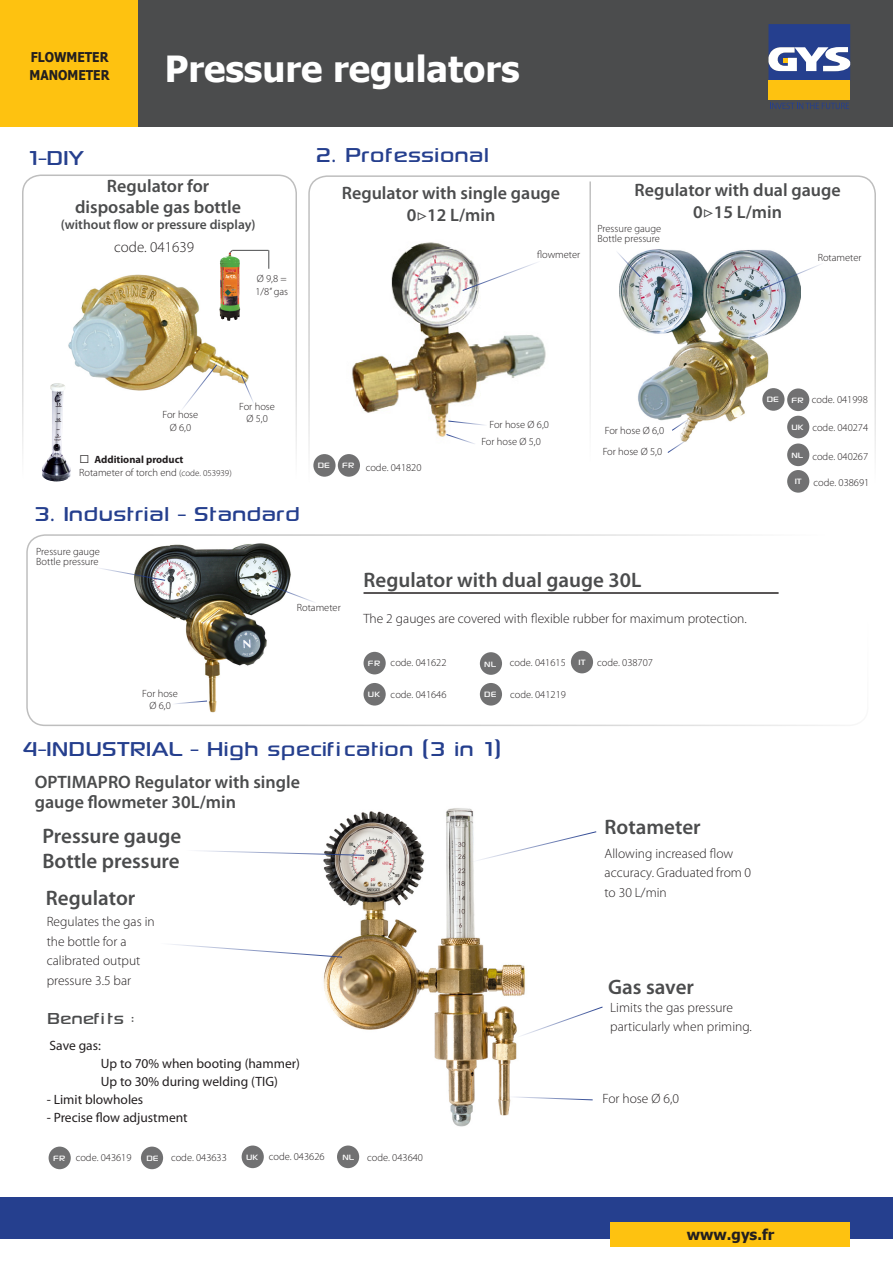
<style>
.page{position:relative;width:893px;height:1263px;background:#fff}
.page>*{position:absolute;margin:0;border:0;box-sizing:border-box;transform-origin:0 0}
.t1{font:700 36px "Tahoma";color:#fff}
.t2{font:28.5px "Sony Sketch EF";color:#253f8e}
.t3{font:22.5px "Sony Sketch EF";color:#4b4c4d}
.t4{font:600 21px "Myriad Pro";color:#4b4c4d}
.t5{font:600 18px "Myriad Pro";color:#4b4c4d}
.t6{font:300 15px "Myriad Pro";color:#231f20}
.t7{font:700 15px "Tahoma";color:#231f20}
.t8{font:300 13.5px/19.5px "Myriad Pro";color:#231f20}
.t9{font:13.5px "Myriad Pro";color:#231f20}
.t10{font:600 13.5px "Myriad Pro";color:#4b4c4d}
.t11{font:700 13.5px "Tahoma";color:#231f20;scale:.9 1}
.t12{font:10.95px "Sony Sketch EF";color:#fff}
.t13{font:300 10.5px "Myriad Pro";color:#231f20}
.t14{font:700 10.5px "Myriad Pro";color:#231f20}
.s1{font-family:"Minion Pro";font-weight:400}
.s2{font-family:"Tahoma"}
.s3{font-size:9px}
</style>
<div class="page">
<div style="left:26px;top:534px;width:842px;height:192px;border:2px solid #bebebe;border-radius:18px"></div>
<div style="left:22px;top:175px;width:275px;height:318px;border:2px solid #bebebe;border-radius:18px"></div>
<div style="left:308px;top:175px;width:568px;height:322px;border:2px solid #bebebe;border-radius:18px"></div>
<img style="left:134px;top:543px;width:157px;height:170px">
<img style="left:68px;top:274px;width:180px;height:117px">
<img style="left:352px;top:242px;width:194px;height:195px">
<img style="left:619px;top:249px;width:181px;height:190px">
<hr style="left:589px;top:181px;width:2px;height:281px;background:#bebebe">
<hr style="left:363px;top:592px;width:416px;height:2px;background:#231f20">
<div style="left:137px;top:0;width:756px;height:127px;background:#4b4c4d"></div>
<div style="left:768px;top:81px;width:82px;height:19px;background:#fec210"></div>
<svg style="left:768px;top:24px;width:82px;height:57px;background:#6374a7"></svg>
<svg style="left:770px;top:103px;width:79px;height:6px"></svg>
<div style="left:0;top:0;width:137px;height:127px;background:#fec210"></div>
<div style="left:0;top:1197px;width:893px;height:41px;background:#253f8e"></div>
<div style="left:610px;top:1223px;width:240px;height:24px;background:#fec210"></div>
<svg style="left:180px;top:364px;width:37px;height:45px"></svg>
<svg style="left:241px;top:375px;width:13px;height:28px"></svg>
<svg style="left:448px;top:421px;width:39px;height:5px"></svg>
<svg style="left:667px;top:439px;width:21px;height:14px"></svg>
<svg style="left:462px;top:261px;width:79px;height:30px"></svg>
<svg style="left:756px;top:262px;width:65px;height:30px"></svg>
<svg style="left:617px;top:250px;width:24px;height:27px"></svg>
<svg style="left:446px;top:434px;width:30px;height:10px"></svg>
<svg style="left:672px;top:418px;width:18px;height:13px"></svg>
<img style="left:42px;top:383px;width:29px;height:99px">
<svg style="left:99px;top:567px;width:67px;height:14px"></svg>
<svg style="left:171px;top:701px;width:36px;height:3px"></svg>
<svg style="left:269px;top:585px;width:46px;height:18px"></svg>
<div style="left:338px;top:454px;width:22px;height:23px;background:#717172;border-radius:50%"></div>
<div style="left:787px;top:388px;width:22px;height:23px;background:#717172;border-radius:50%"></div>
<div style="left:762px;top:388px;width:22px;height:23px;background:#717172;border-radius:50%"></div>
<div style="left:787px;top:443px;width:22px;height:23px;background:#717172;border-radius:50%"></div>
<div style="left:787px;top:470px;width:22px;height:23px;background:#717172;border-radius:50%"></div>
<div style="left:571px;top:651px;width:22px;height:22px;background:#717172;border-radius:50%"></div>
<div style="left:787px;top:416px;width:22px;height:22px;background:#717172;border-radius:50%"></div>
<div style="left:363px;top:652px;width:23px;height:22px;background:#717172;border-radius:50%"></div>
<div style="left:49px;top:1146px;width:22px;height:23px;background:#717172;border-radius:50%"></div>
<div style="left:480px;top:652px;width:22px;height:23px;background:#717172;border-radius:50%"></div>
<div style="left:141px;top:1146px;width:22px;height:23px;background:#717172;border-radius:50%"></div>
<div style="left:480px;top:683px;width:22px;height:22px;background:#717172;border-radius:50%"></div>
<div style="left:337px;top:1145px;width:22px;height:23px;background:#717172;border-radius:50%"></div>
<div style="left:363px;top:683px;width:23px;height:22px;background:#717172;border-radius:50%"></div>
<div style="left:242px;top:1145px;width:22px;height:23px;background:#717172;border-radius:50%"></div>
<img style="left:323px;top:808px;width:202px;height:319px">
<svg style="left:471px;top:831px;width:126px;height:31px"></svg>
<svg style="left:171px;top:943px;width:171px;height:14px"></svg>
<svg style="left:196px;top:850px;width:169px;height:6px"></svg>
<svg style="left:516px;top:1006px;width:87px;height:32px"></svg>
<svg style="left:506px;top:1096px;width:87px;height:4px"></svg>
<img style="left:219px;top:253px;width:21px;height:68px">
<svg style="left:269px;top:250px;width:1px;height:19px"></svg>
<hr style="left:232px;top:250px;width:36px;height:1px;background:#4b4c4d">
<svg style="left:313px;top:454px;width:23px;height:23px"></svg>
<p class="t11" style="left:31px;top:48px;width:88px">FLOWMETER</p>
<p class="t11" style="left:30px;top:66px;width:90px">MANOMETER</p>
<p class="t1" style="left:165px;top:44px;width:356px">Pressure regulators</p>
<p class="t2" style="left:27px;top:142px;width:58px">1-DIY</p>
<p class="t2" style="left:315px;top:139px;width:176px">2. Professional</p>
<p class="t5" style="left:107px;top:175px;width:104px">Regulator for</p>
<p class="t5" style="left:75px;top:196px;width:167px">disposable gas bottle</p>
<p class="t10" style="left:61px;top:216px;width:196px">(without flow or pressure display)</p>
<p class="t6" style="left:114px;top:238px;width:81px">code. 041639</p>
<p class="t5" style="left:342px;top:182px;width:220px">Regulator with single gauge</p>
<p class="t5" style="left:407px;top:203px;width:90px">0<span class="s1">▷</span>12 L/min</p>
<p class="t13" style="left:537px;top:248px;width:45px">flowmeter</p>
<p class="t13" style="left:257px;top:272px;width:31px">Ø 9,8 =</p>
<p class="t13" style="left:255px;top:285px;width:34px">1/8’’ gas</p>
<p class="t5" style="left:634px;top:179px;width:208px">Regulator with dual gauge</p>
<p class="t5" style="left:693px;top:200px;width:90px">0<span class="s1">▷</span>15 L/min</p>
<p class="t13" style="left:597px;top:222px;width:65px">Pressure gauge</p>
<p class="t13" style="left:597px;top:232px;width:64px">Bottle pressure</p>
<p class="t13" style="left:818px;top:251px;width:46px">Rotameter</p>
<p class="t13" style="left:163px;top:408px;width:37px">For hose</p>
<p class="t13" style="left:170px;top:421px;width:23px">Ø 6,0</p>
<p class="t13" style="left:239px;top:400px;width:37px">For hose</p>
<p class="t13" style="left:246px;top:412px;width:23px">Ø 5,0</p>
<p class="t14" style="left:79px;top:453px;width:106px"><span class="s2">◄</span> Additional product</p>
<p class="t13" style="left:79px;top:466px;width:154px">Rotameter of torch end <span class="s3">(code. 053939)</span></p>
<p class="t2" style="left:34px;top:497px;width:268px">3. Industrial - Standard</p>
<p class="t13" style="left:36px;top:545px;width:65px">Pressure gauge</p>
<p class="t13" style="left:36px;top:555px;width:64px">Bottle pressure</p>
<p class="t12" style="left:318px;top:459px;width:14px">DE</p>
<p class="t12" style="left:342px;top:459px;width:14px">FR</p>
<p class="t13" style="left:366px;top:461px;width:57px">code. 041820</p>
<p class="t13" style="left:489px;top:418px;width:61px">For hose Ø 6,0</p>
<p class="t13" style="left:481px;top:435px;width:61px">For hose Ø 5,0</p>
<p class="t13" style="left:605px;top:424px;width:61px">For hose Ø 6,0</p>
<p class="t13" style="left:603px;top:445px;width:61px">For hose Ø 5,0</p>
<p class="t12" style="left:767px;top:394px;width:14px">DE</p>
<p class="t12" style="left:792px;top:394px;width:14px">FR</p>
<p class="t13" style="left:812px;top:393px;width:57px">code. 041998</p>
<p class="t12" style="left:792px;top:421px;width:14px">UK</p>
<p class="t13" style="left:812px;top:421px;width:57px">code. 040274</p>
<p class="t12" style="left:792px;top:449px;width:13px">NL</p>
<p class="t12" style="left:795px;top:475px;width:9px">IT</p>
<p class="t13" style="left:812px;top:450px;width:57px">code. 040267</p>
<p class="t13" style="left:813px;top:476px;width:57px">code. 038691</p>
<p class="t13" style="left:142px;top:687px;width:37px">For hose</p>
<p class="t13" style="left:149px;top:699px;width:23px">Ø 6,0</p>
<p class="t13" style="left:297px;top:602px;width:46px">Rotameter</p>
<p class="t4" style="left:363px;top:566px;width:279px">Regulator with dual gauge 30L</p>
<p class="t8" style="left:363px;top:608px;width:385px">The 2 gauges are covered with flexible rubber for maximum protection.</p>
<p class="t12" style="left:368px;top:657px;width:14px">FR</p>
<p class="t12" style="left:368px;top:688px;width:14px">UK</p>
<p class="t13" style="left:391px;top:657px;width:57px">code. 041622</p>
<p class="t13" style="left:391px;top:688px;width:57px">code. 041646</p>
<p class="t12" style="left:484px;top:658px;width:13px">NL</p>
<p class="t12" style="left:484px;top:688px;width:14px">DE</p>
<p class="t13" style="left:510px;top:656px;width:57px">code. 041615</p>
<p class="t13" style="left:510px;top:688px;width:57px">code. 041219</p>
<p class="t12" style="left:578px;top:656px;width:9px">IT</p>
<p class="t13" style="left:597px;top:656px;width:57px">code. 038707</p>
<p class="t2" style="left:22px;top:733px;width:481px">4-INDUSTRIAL - High specification (3 in 1)</p>
<p class="t5" style="left:35px;top:771px;width:267px">OPTIMAPRO Regulator with single</p>
<p class="t5" style="left:35px;top:790px;width:203px">gauge flowmeter 30L/min</p>
<p class="t4" style="left:42px;top:822px;width:141px">Pressure gauge</p>
<p class="t4" style="left:42px;top:847px;width:139px">Bottle pressure</p>
<p class="t4" style="left:46px;top:885px;width:91px">Regulator</p>
<p class="t8" style="left:47px;top:912px;width:109px">Regulates the gas in the bottle for a calibrated output pressure 3.5 bar</p>
<p class="t3" style="left:47px;top:1006px;width:89px">Benefits :</p>
<p class="t9" style="left:50px;top:1037px;width:53px">Save gas:</p>
<p class="t9" style="left:101px;top:1055px;width:201px">Up to 70% when booting (hammer)</p>
<p class="t9" style="left:101px;top:1073px;width:179px">Up to 30% during welding (TIG)</p>
<p class="t9" style="left:47px;top:1091px;width:98px">- Limit blowholes</p>
<p class="t9" style="left:47px;top:1109px;width:142px">- Precise flow adjustment</p>
<p class="t12" style="left:53px;top:1152px;width:14px">FR</p>
<p class="t13" style="left:76px;top:1151px;width:57px">code. 043619</p>
<p class="t12" style="left:146px;top:1152px;width:14px">DE</p>
<p class="t13" style="left:171px;top:1151px;width:57px">code. 043633</p>
<p class="t12" style="left:246px;top:1151px;width:14px">UK</p>
<p class="t13" style="left:269px;top:1150px;width:57px">code. 043626</p>
<p class="t12" style="left:342px;top:1151px;width:13px">NL</p>
<p class="t13" style="left:367px;top:1151px;width:57px">code. 043640</p>
<p class="t4" style="left:604px;top:813px;width:98px">Rotameter</p>
<p class="t8" style="left:604px;top:843px;width:130px">Allowing increased flow</p>
<p class="t8" style="left:604px;top:863px;width:148px">accuracy. Graduated from 0</p>
<p class="t8" style="left:604px;top:882px;width:64px">to 30 L/min</p>
<p class="t4" style="left:608px;top:973px;width:87px">Gas saver</p>
<p class="t8" style="left:610px;top:997px;width:124px">Limits the gas pressure</p>
<p class="t8" style="left:610px;top:1017px;width:143px">particularly when priming.</p>
<p class="t8" style="left:603px;top:1089px;width:78px">For hose Ø 6,0</p>
<p class="t7" style="left:687px;top:1224px;width:89px">www.gys.fr</p>
</div>
